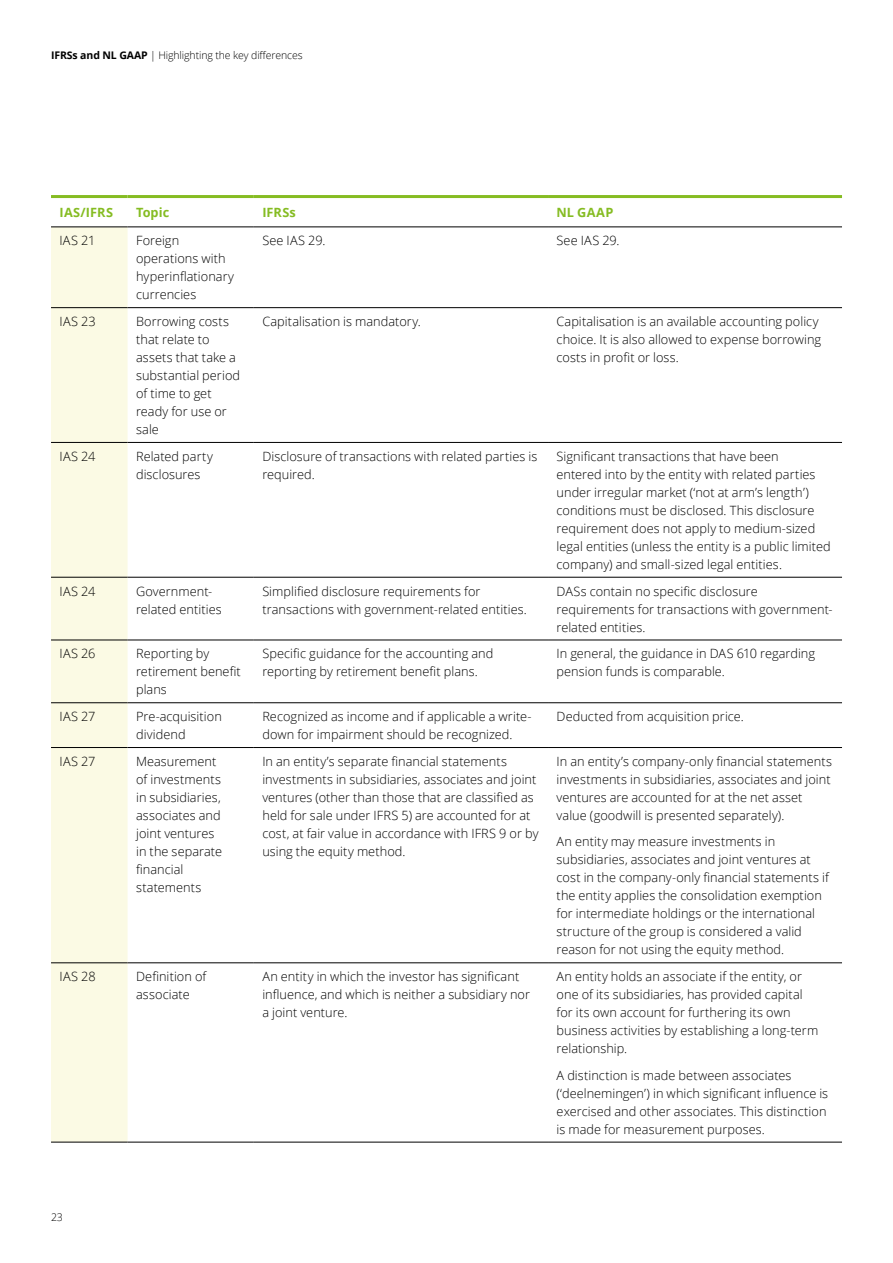
<style>
.page{position:relative;width:893px;height:1263px;background:#fff}
.page>*{position:absolute;margin:0;border:0;box-sizing:border-box;transform-origin:0 0}
.t1{font:300 12.75px/18px "Open Sans";letter-spacing:.005em;color:#000}
.t2{font:700 12.75px "Open Sans";letter-spacing:.005em;color:#85bc22}
.t3{font:300 10.5px "Open Sans";letter-spacing:-.01em;color:#000}
.s1{font-weight:700}
</style>
<div class="page">
<svg style="left:128px;top:198px;width:714px;height:1px"></svg>
<div style="left:51px;top:227px;width:77px;height:915px;background:#fbfae4"></div>
<hr style="left:51px;top:307px;width:77px;height:1px;background:#000">
<hr style="left:128px;top:307px;width:126px;height:1px;background:#000">
<hr style="left:254px;top:307px;width:294px;height:1px;background:#000">
<hr style="left:548px;top:307px;width:294px;height:1px;background:#000">
<hr style="left:51px;top:442px;width:77px;height:1px;background:#000">
<hr style="left:128px;top:442px;width:126px;height:1px;background:#000">
<hr style="left:254px;top:442px;width:294px;height:1px;background:#000">
<hr style="left:548px;top:442px;width:294px;height:1px;background:#000">
<hr style="left:51px;top:577px;width:77px;height:1px;background:#000">
<hr style="left:128px;top:577px;width:126px;height:1px;background:#000">
<hr style="left:254px;top:577px;width:294px;height:1px;background:#000">
<hr style="left:548px;top:577px;width:294px;height:1px;background:#000">
<hr style="left:51px;top:640px;width:77px;height:1px;background:#000">
<hr style="left:128px;top:640px;width:126px;height:1px;background:#000">
<hr style="left:254px;top:640px;width:294px;height:1px;background:#000">
<hr style="left:548px;top:640px;width:294px;height:1px;background:#000">
<hr style="left:51px;top:702px;width:77px;height:1px;background:#000">
<hr style="left:128px;top:702px;width:126px;height:1px;background:#000">
<hr style="left:254px;top:702px;width:294px;height:1px;background:#000">
<hr style="left:548px;top:702px;width:294px;height:1px;background:#000">
<hr style="left:51px;top:747px;width:77px;height:1px;background:#000">
<hr style="left:128px;top:747px;width:126px;height:1px;background:#000">
<hr style="left:254px;top:747px;width:294px;height:1px;background:#000">
<hr style="left:548px;top:747px;width:294px;height:1px;background:#000">
<hr style="left:51px;top:962px;width:77px;height:1px;background:#000">
<hr style="left:128px;top:962px;width:126px;height:1px;background:#000">
<hr style="left:254px;top:962px;width:294px;height:1px;background:#000">
<hr style="left:548px;top:962px;width:294px;height:1px;background:#000">
<hr style="left:51px;top:1142px;width:77px;height:1px;background:#000">
<hr style="left:128px;top:1142px;width:126px;height:1px;background:#000">
<hr style="left:254px;top:1142px;width:294px;height:1px;background:#000">
<hr style="left:548px;top:1142px;width:294px;height:1px;background:#000">
<hr style="left:51px;top:226px;width:77px;height:1px;background:#000">
<hr style="left:128px;top:226px;width:126px;height:1px;background:#000">
<hr style="left:254px;top:226px;width:294px;height:1px;background:#000">
<hr style="left:548px;top:226px;width:294px;height:1px;background:#000">
<hr style="left:51px;top:195px;width:77px;height:3px;background:#85bc22">
<hr style="left:128px;top:195px;width:126px;height:3px;background:#85bc22">
<hr style="left:254px;top:195px;width:294px;height:3px;background:#85bc22">
<hr style="left:548px;top:195px;width:294px;height:3px;background:#85bc22">
<p class="t3" style="left:51px;top:48px;width:253px"><span class="s1">IFRSs and NL GAAP</span> | Highlighting the key differences</p>
<p class="t2" style="left:60px;top:203px;width:55px">IAS/IFRS</p>
<p class="t2" style="left:136px;top:203px;width:35px">Topic</p>
<p class="t2" style="left:262px;top:203px;width:35px">IFRSs</p>
<p class="t2" style="left:556px;top:203px;width:58px">NL GAAP</p>
<p class="t1" style="left:60px;top:231px;width:37px">IAS 21</p>
<p class="t1" style="left:136px;top:231px;width:100px">Foreign operations with hyperinflationary currencies</p>
<p class="t1" style="left:262px;top:231px;width:65px">See IAS 29.</p>
<p class="t1" style="left:556px;top:231px;width:65px">See IAS 29.</p>
<p class="t1" style="left:60px;top:312px;width:38px">IAS 23</p>
<p class="t1" style="left:136px;top:312px;width:106px">Borrowing costs that relate to assets that take a substantial period of time to get ready for use or sale</p>
<p class="t1" style="left:262px;top:312px;width:160px">Capitalisation is mandatory.</p>
<p class="t1" style="left:557px;top:312px;width:266px">Capitalisation is an available accounting policy choice. It is also allowed to expense borrowing costs in profit or loss.</p>
<p class="t1" style="left:60px;top:447px;width:37px">IAS 24</p>
<p class="t1" style="left:136px;top:447px;width:78px">Related party disclosures</p>
<p class="t1" style="left:262px;top:447px;width:276px">Disclosure of transactions with related parties is required.</p>
<p class="t1" style="left:557px;top:447px;width:276px">Significant transactions that have been<br>entered into by the entity with related parties under irregular market (‘not at arm’s length’) conditions must be disclosed. This disclosure requirement does not apply to medium-sized legal entities (unless the entity is a public limited company) and small-sized legal entities.</p>
<p class="t1" style="left:60px;top:581px;width:37px">IAS 24</p>
<p class="t1" style="left:136px;top:581px;width:87px">Government&shy;related entities</p>
<p class="t1" style="left:262px;top:581px;width:266px">Simplified disclosure requirements for transactions with government-related entities.</p>
<p class="t1" style="left:557px;top:581px;width:278px">DASs contain no specific disclosure requirements for transactions with government&shy;related entities.</p>
<p class="t1" style="left:60px;top:644px;width:37px">IAS 26</p>
<p class="t1" style="left:136px;top:644px;width:106px">Reporting by retirement benefit plans</p>
<p class="t1" style="left:262px;top:644px;width:233px">Specific guidance for the accounting and reporting by retirement benefit plans.</p>
<p class="t1" style="left:557px;top:644px;width:260px">In general, the guidance in DAS 610 regarding pension funds is comparable.</p>
<p class="t1" style="left:60px;top:707px;width:37px">IAS 27</p>
<p class="t1" style="left:136px;top:707px;width:87px">Pre-acquisition dividend</p>
<p class="t1" style="left:262px;top:707px;width:271px">Recognized as income and if applicable a write&shy;down for impairment should be recognized.</p>
<p class="t1" style="left:557px;top:707px;width:189px">Deducted from acquisition price.</p>
<p class="t1" style="left:60px;top:752px;width:37px">IAS 27</p>
<p class="t1" style="left:136px;top:752px;width:87px">Measurement of investments in subsidiaries, associates and joint ventures in the separate financial statements</p>
<p class="t1" style="left:262px;top:752px;width:278px">In an entity’s separate financial statements investments in subsidiaries, associates and joint ventures (other than those that are classified as held for sale under IFRS 5) are accounted for at cost, at fair value in accordance with IFRS 9 or by using the equity method.</p>
<p class="t1" style="left:557px;top:752px;width:277px">In an entity’s company-only financial statements investments in subsidiaries, associates and joint ventures are accounted for at the net asset value (goodwill is presented separately).</p>
<p class="t1" style="left:557px;top:832px;width:274px">An entity may measure investments in subsidiaries, associates and joint ventures at cost in the company-only financial statements if the entity applies the consolidation exemption for intermediate holdings or the international structure of the group is considered a valid reason for not using the equity method.</p>
<p class="t1" style="left:60px;top:967px;width:38px">IAS 28</p>
<p class="t1" style="left:136px;top:967px;width:72px">Definition of associate</p>
<p class="t1" style="left:262px;top:967px;width:269px">An entity in which the investor has significant influence, and which is neither a subsidiary nor a joint venture.</p>
<p class="t1" style="left:557px;top:967px;width:263px">An entity holds an associate if the entity, or one of its subsidiaries, has provided capital for its own account for furthering its own business activities by establishing a long-term relationship.</p>
<p class="t1" style="left:557px;top:1066px;width:273px">A distinction is made between associates (‘deelnemingen’) in which significant influence is exercised and other associates. This distinction is made for measurement purposes.</p>
<p class="t3" style="left:51px;top:1210px;width:13px">23</p>
</div>
